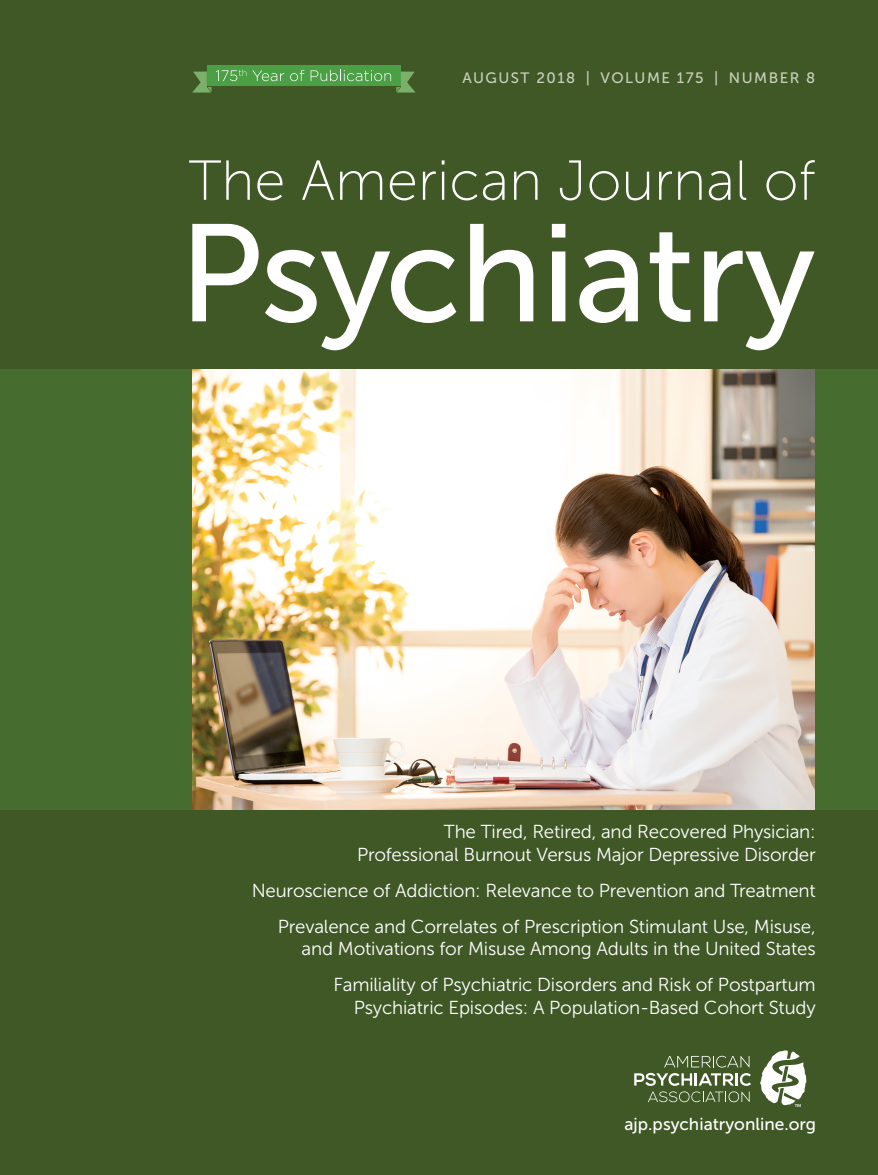
<style>
.page{position:relative;width:878px;height:1175px;background:#3f5826}
.page>*{position:absolute;margin:0;border:0;box-sizing:border-box;transform-origin:0 0}
.t1{font:138px "Museo Sans 500";letter-spacing:-.01em;color:#fff}
.t2{font:56.25px "Museo Sans 100";color:#fff}
.t3{font:18.75px/36px "Museo Sans 300";letter-spacing:-.01em;color:#fff;text-align:right}
.t4{font:17.25px "Museo Sans 500";color:#fff}
.t5{font:15px "Museo Sans 500";letter-spacing:.1em;color:#cbd0bd}
</style>
<div class="page">
<div style="left:0;top:369px;width:878px;height:441px;background:#466d2f"></div>
<svg style="left:760px;top:1050px;width:46px;height:57px"></svg>
<svg style="left:664px;top:1055px;width:85px;height:12px"></svg>
<svg style="left:634px;top:1073px;width:117px;height:29px"></svg>
<div style="left:207px;top:66px;width:193px;height:20px;background:#4b9f45"></div>
<svg style="left:252px;top:70px;width:32px;height:11px"></svg>
<svg style="left:290px;top:70px;width:14px;height:11px"></svg>
<svg style="left:310px;top:70px;width:105px;height:23px"></svg>
<svg style="left:192px;top:69px;width:54px;height:24px"></svg>
<img style="left:192px;top:369px;width:623px;height:441px">
<p class="t5" style="left:462px;top:69px;width:354px">August 2018 | VOLUME 175 | NUMBER 8</p>
<h2 class="t2" style="left:189px;top:151px;width:628px">The American Journal of</h2>
<h1 class="t1" style="left:179px;top:198px;width:638px">Psychiatry</h1>
<p class="t3" style="left:357px;top:820px;width:460px;line-height:22.5px">The Tired, Retired, and Recovered Physician:<br>Professional Burnout Versus Major Depressive Disorder</p>
<p class="t3" style="left:252px;top:872px;width:565px">Neuroscience of Addiction: Relevance to Prevention and Treatment<br>Prevalence and Correlates of Prescription Stimulant Use, Misuse,</p>
<p class="t3" style="left:301px;top:931px;width:515px">and Motivations for Misuse Among Adults in the United States<br>Familiality of Psychiatric Disorders and Risk of Postpartum</p>
<p class="t3" style="left:354px;top:989px;width:463px">Psychiatric Episodes: A Population-Based Cohort Study</p>
<p class="t4" style="left:624px;top:1114px;width:193px">ajp.psychiatryonline.org</p>
</div>
